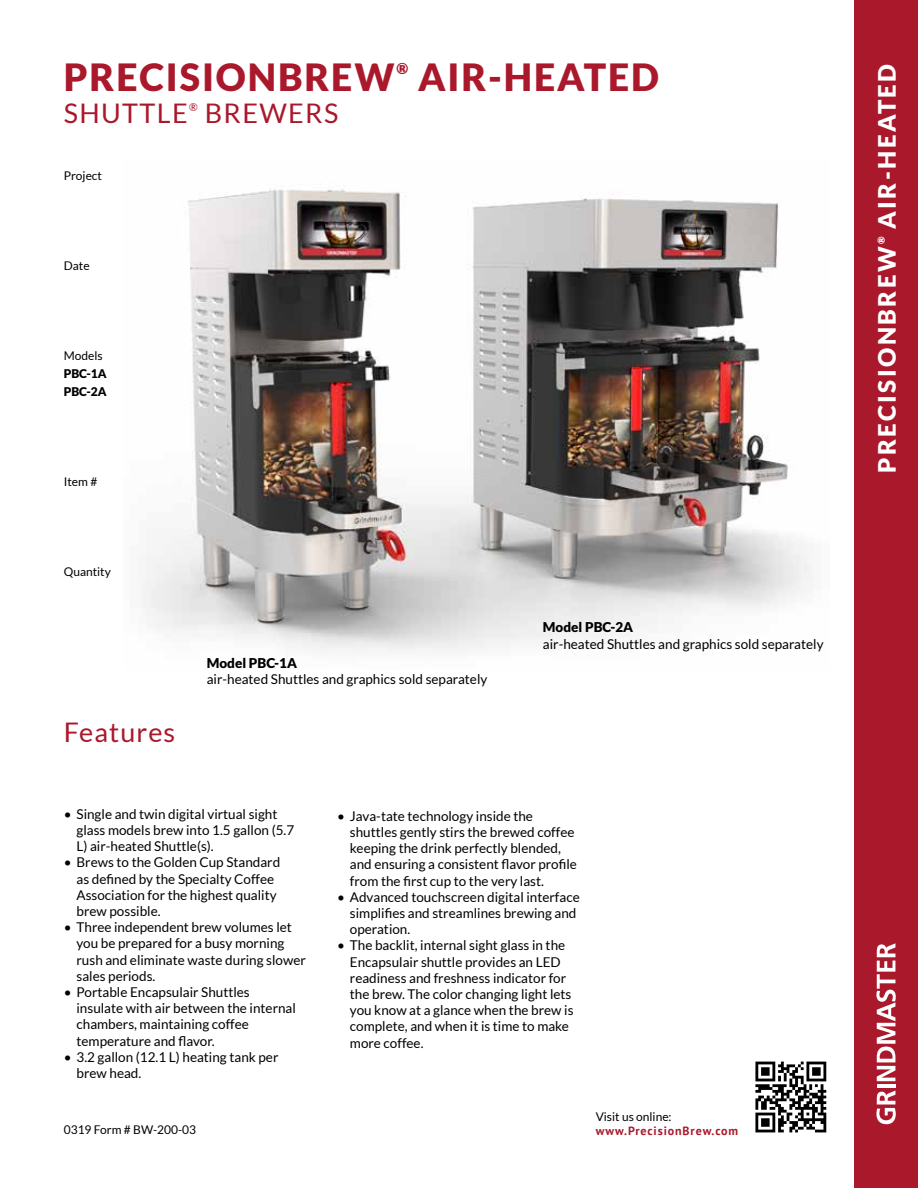
<style>
.page{position:relative;width:918px;height:1188px;background:#fff}
.page>*{position:absolute;margin:0;border:0;box-sizing:border-box;transform-origin:0 0}
.t1{font:900 37.5px "Lato";letter-spacing:.05em;color:#aa182c}
.t2{font:27px "Lato";letter-spacing:.05em;color:#aa182c}
.t3{font:900 24px "Lato";letter-spacing:.1em;color:#fff}
.t4{font:900 15px "Lato";color:#aa182c}
.t5{font:13.5px/16.2px "Lato";color:#000}
.t6{font:900 13.5px "Lato";color:#000}
.t7{font:12px "Lato";color:#000}
.t8{font:700 12px "PT Sans";letter-spacing:.075em;color:#aa182c}
.t9{font:900 12px/18px "Lato";color:#000}
.t10{font:10.8px "Lato";color:#aa182c}
.t11{font:900 9.6px "Lato";color:#fff}
</style>
<div class="page">
<img style="left:143px;top:183px;width:670px;height:468px">
<svg style="left:755px;top:1061px;width:72px;height:72px"></svg>
<svg style="left:755px;top:1062px;width:71px;height:70px"></svg>
<div style="left:854px;top:0;width:64px;height:1188px;background:#aa182c"></div>
<svg style="left:876px;top:1091px;width:20px;height:33px"></svg>
<hr style="left:877px;top:1085px;width:18px;height:3px;background:#fff">
<svg style="left:876px;top:943px;width:20px;height:138px"></svg>
<h1 class="t1" style="left:64px;top:55px;width:332px">PRECISIONBREW</h1>
<p class="t4" style="left:396px;top:60px;width:13px">®</p>
<h1 class="t1" style="left:418px;top:55px;width:242px">AIR-HEATED</h1>
<h2 class="t2" style="left:64px;top:99px;width:125px">SHUTTLE</h2>
<p class="t10" style="left:189px;top:101px;width:10px">®</p>
<h2 class="t2" style="left:205px;top:99px;width:135px">BREWERS</h2>
<p class="t7" style="left:64px;top:169px;width:40px">Project</p>
<p class="t7" style="left:64px;top:259px;width:27px">Date</p>
<p class="t7" style="left:64px;top:349px;width:40px">Models</p>
<p class="t9" style="left:64px;top:364px;width:44px">PBC-1A<br>PBC-2A</p>
<p class="t7" style="left:64px;top:475px;width:35px">Item #</p>
<p class="t7" style="left:64px;top:565px;width:49px">Quantity</p>
<h2 class="t2" style="left:64px;top:717px;width:113px">Features</h2>
<p class="t6" style="left:207px;top:655px;width:92px">Model PBC-1A</p>
<p class="t5" style="left:207px;top:671px;width:282px">air-heated Shuttles and graphics sold separately</p>
<p class="t6" style="left:543px;top:620px;width:92px">Model PBC-2A</p>
<p class="t5" style="left:543px;top:636px;width:282px">air-heated Shuttles and graphics sold separately</p>
<p class="t5" style="left:77px;top:806px;width:219px;text-indent:-13px">• Single and twin digital virtual sight glass models brew into 1.5 gallon (5.7<br>L) air-heated Shuttle(s).</p>
<p class="t5" style="left:77px;top:854px;width:205px;text-indent:-13px">• Brews to the Golden Cup Standard as defined by the Specialty Coffee<br>Association for the highest quality brew possible.</p>
<p class="t5" style="left:77px;top:919px;width:231px;text-indent:-13px">• Three independent brew volumes let you be prepared for a busy morning rush and eliminate waste during slower sales periods.</p>
<p class="t5" style="left:77px;top:984px;width:221px;text-indent:-13px">• Portable Encapsulair Shuttles insulate with air between the internal chambers, maintaining coffee temperature and flavor.</p>
<p class="t5" style="left:77px;top:1049px;width:203px;text-indent:-13px">• 3.2 gallon (12.1 L) heating tank per brew head.</p>
<p class="t5" style="left:350px;top:808px;width:229px;text-indent:-13px">• Java-tate technology inside the shuttles gently stirs the brewed coffee keeping the drink perfectly blended, and ensuring a consistent flavor profile from the first cup to the very last.</p>
<p class="t5" style="left:350px;top:889px;width:231px;text-indent:-13px">• Advanced touchscreen digital interface simplifies and streamlines brewing and operation.</p>
<p class="t5" style="left:350px;top:937px;width:225px;text-indent:-13px">• The backlit, internal sight glass in the Encapsulair shuttle provides an LED readiness and freshness indicator for the brew. The color changing light lets you know at a glance when the brew is complete, and when it is time to make more coffee.</p>
<p class="t7" style="left:596px;top:1110px;width:77px">Visit us online:</p>
<p class="t7" style="left:64px;top:1123px;width:134px">0319 Form # BW-200-03</p>
<p class="t8" style="left:596px;top:1123px;width:144px">www.PrecisionBrew.com</p>
<h3 class="t3" style="left:873px;top:229px;width:167px;rotate:-90deg">AIR-HEATED</h3>
<p class="t11" style="left:876px;top:244px;width:9px;rotate:-90deg">®</p>
<h3 class="t3" style="left:873px;top:473px;width:228px;rotate:-90deg">PRECISIONBREW</h3>
</div>
